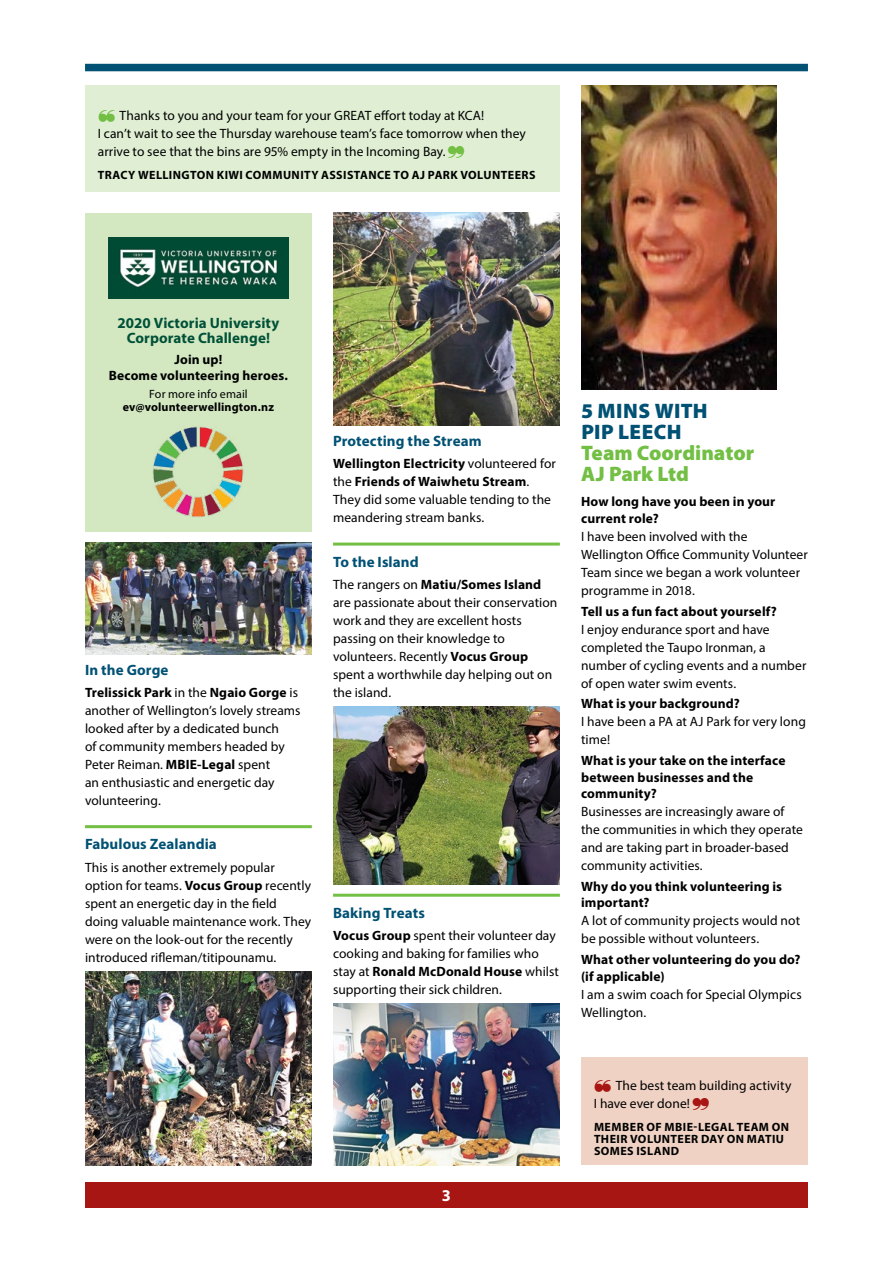
<style>
.page{position:relative;width:893px;height:1263px;background:#fff}
.page>*{position:absolute;margin:0;border:0;box-sizing:border-box;transform-origin:0 0}
.t1{font:900 21px/21px "Myriad Pro";color:#72bf44}
.t2{font:900 21px/21px "Myriad Pro";letter-spacing:.015em;color:#005174}
.t3{font:700 16.5px "Myriad Pro";color:#fff}
.t4{font:700 15px "Myriad Pro";letter-spacing:.005em;color:#005174}
.t5{font:700 15px/15px "Myriad Pro";letter-spacing:.005em;color:#005138;text-align:center}
.t6{font:13.5px/18px "Myriad Pro";letter-spacing:.005em;color:#000}
.t7{font:700 13.5px/16.5px "Myriad Pro";letter-spacing:.01em;color:#000}
.t8{font:700 12px/12px "Myriad Pro";letter-spacing:.03em;color:#000}
.t9{font:12px "Myriad Pro";letter-spacing:.005em;color:#000}
.s1{color:#72bf44}
.s2{font-weight:700}
.s3{color:#a71613}
</style>
<div class="page">
<div style="left:85px;top:1182px;width:723px;height:26px;background:#a71613"></div>
<div style="left:85px;top:64px;width:723px;height:7px;background:#005174"></div>
<div style="left:85px;top:85px;width:475px;height:106px;background:#e0efd4"></div>
<div style="left:581px;top:1057px;width:227px;height:108px;background:#efd2c4"></div>
<img style="left:581px;top:85px;width:196px;height:305px">
<hr style="left:85px;top:825px;width:227px;height:3px;background:#72bf44">
<hr style="left:333px;top:543px;width:227px;height:3px;background:#72bf44">
<img style="left:333px;top:213px;width:227px;height:212px">
<img style="left:333px;top:707px;width:227px;height:177px">
<img style="left:85px;top:971px;width:227px;height:194px">
<img style="left:333px;top:1003px;width:227px;height:162px">
<img style="left:85px;top:542px;width:227px;height:113px">
<hr style="left:333px;top:894px;width:227px;height:3px;background:#72bf44">
<div style="left:85px;top:213px;width:227px;height:318px;background:#d3e8c1"></div>
<img style="left:153px;top:426px;width:91px;height:91px">
<img style="left:108px;top:237px;width:180px;height:61px">
<p class="t6" style="left:98px;top:106px;width:430px"><span class="s1">❝</span> Thanks to you and your team for your GREAT effort today at KCA!<br>I can’t wait to see the Thursday warehouse team’s face tomorrow when they arrive to see that the bins are 95% empty in the Incoming Bay.<span class="s1">❞</span></p>
<p class="t8" style="left:98px;top:168px;width:439px">TRACY WELLINGTON KIWI COMMUNITY ASSISTANCE TO AJ PARK VOLUNTEERS</p>
<p class="t5" style="left:118px;top:315px;width:163px">2020 Victoria University<br>Corporate Challenge!</p>
<p class="t7" style="left:109px;top:350px;width:181px;text-align:center">Join up!<br>Become volunteering heroes.</p>
<p class="t9" style="left:149px;top:386px;width:100px">For more info email</p>
<p class="t8" style="left:123px;top:401px;width:153px">ev@volunteerwellington.nz</p>
<p class="t4" style="left:85px;top:660px;width:85px">In the Gorge</p>
<p class="t6" style="left:85px;top:683px;width:217px"><span class="s2">Trelissick Park</span> in the <span class="s2">Ngaio Gorge</span> is another of Wellington’s lovely streams looked after by a dedicated bunch<br>of community members headed by<br>Peter Reiman. <span class="s2">MBIE-Legal</span> spent<br>an enthusiastic and energetic day volunteering.</p>
<p class="t4" style="left:85px;top:834px;width:133px">Fabulous Zealandia</p>
<p class="t6" style="left:85px;top:858px;width:228px">This is another extremely popular option for teams. <span class="s2">Vocus Group</span> recently spent an energetic day in the field doing valuable maintenance work. They were on the look-out for the recently introduced rifleman/titipounamu.</p>
<p class="t4" style="left:333px;top:431px;width:150px">Protecting the Stream</p>
<p class="t6" style="left:333px;top:455px;width:224px"><span class="s2">Wellington Electricity</span> volunteered for the <span class="s2">Friends of Waiwhetu Stream</span>.<br>They did some valuable tending to the meandering stream banks.</p>
<p class="t4" style="left:333px;top:552px;width:87px">To the Island</p>
<p class="t6" style="left:333px;top:575px;width:226px">The rangers on <span class="s2">Matiu/Somes Island </span>are passionate about their conservation work and they are excellent hosts passing on their knowledge to volunteers. Recently <span class="s2">Vocus Group </span>spent a worthwhile day helping out on the island.</p>
<p class="t4" style="left:333px;top:903px;width:93px">Baking Treats</p>
<p class="t6" style="left:333px;top:926px;width:228px"><span class="s2">Vocus Group</span> spent their volunteer day cooking and baking for families who stay at <span class="s2">Ronald McDonald House</span> whilst supporting their sick children.</p>
<h1 class="t2" style="left:581px;top:400px;width:128px">5 MINS WITH<br>PIP LEECH</h1>
<h1 class="t1" style="left:581px;top:442px;width:174px">Team Coordinator<br>AJ Park Ltd</h1>
<p class="t7" style="left:581px;top:493px;width:196px">How long have you been in your current role?</p>
<p class="t6" style="left:581px;top:527px;width:228px">I have been involved with the<br>Wellington Office Community Volunteer<br>Team since we began a work volunteer programme in 2018.</p>
<p class="t7" style="left:581px;top:602px;width:197px">Tell us a fun fact about yourself?</p>
<p class="t6" style="left:581px;top:620px;width:227px">I enjoy endurance sport and have completed the Taupo Ironman, a number of cycling events and a number of open water swim events.</p>
<p class="t7" style="left:581px;top:695px;width:160px">What is your background?</p>
<p class="t6" style="left:581px;top:712px;width:226px">I have been a PA at AJ Park for very long time!</p>
<p class="t7" style="left:581px;top:752px;width:206px">What is your take on the interface between businesses and the community?</p>
<p class="t6" style="left:581px;top:802px;width:223px">Businesses are increasingly aware of the communities in which they operate and are taking part in broader-based community activities.</p>
<p class="t7" style="left:581px;top:877px;width:202px">Why do you think volunteering is important?</p>
<p class="t6" style="left:581px;top:911px;width:220px">A lot of community projects would not be possible without volunteers.</p>
<p class="t7" style="left:581px;top:951px;width:221px">What other volunteering do you do? (if applicable)</p>
<p class="t6" style="left:581px;top:985px;width:222px">I am a swim coach for Special Olympics<br>Wellington.</p>
<p class="t3" style="left:442px;top:1185px;width:11px">3</p>
<p class="t6" style="left:594px;top:1076px;width:199px"><span class="s3">❝</span> The best team building activity<br>I have ever done!<span class="s3">❞</span></p>
<p class="t8" style="left:594px;top:1120px;width:197px">MEMBER OF MBIE-LEGAL TEAM ON<br>THEIR VOLUNTEER DAY ON MATIU<br>SOMES ISLAND</p>
</div>
